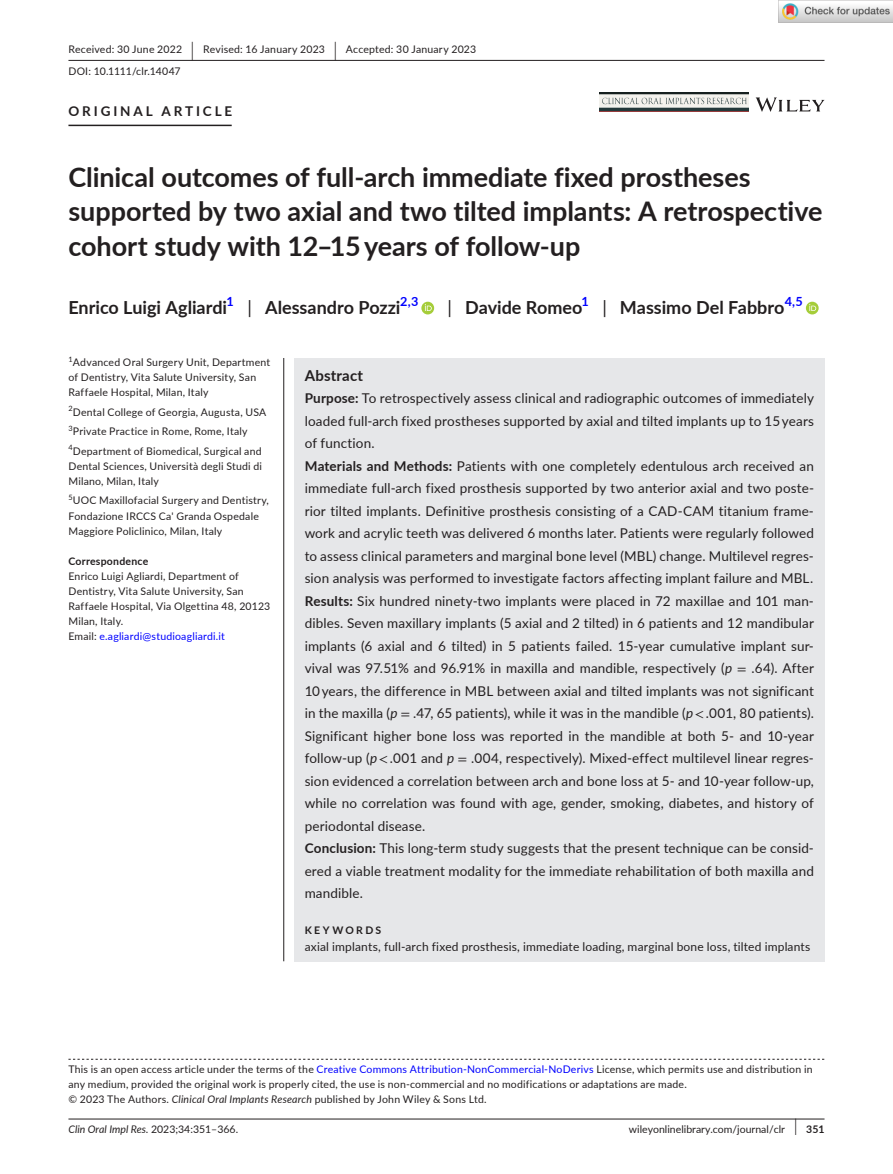
<style>
.page{position:relative;width:893px;height:1174px;background:#fff}
.page>*{position:absolute;margin:0;border:0;box-sizing:border-box;transform-origin:0 0}
.t1{font:700 27px/34.5px "Lato";color:#231f20}
.t2{font:700 18px "Lato";color:#231f20}
.t3{font:700 15px "Lato";letter-spacing:.015em;color:#231f20}
.t4{font:13.5px/22.5px "Lato";letter-spacing:.01em;color:#231f20}
.t5{font:700 13.5px "Lato";letter-spacing:.215em;color:#231f20}
.t6{font:700 12.6px "Lato";color:#00f}
.t7{font:12px "Lato";letter-spacing:.015em;color:#231f20}
.t8{font:10.5px/15px "Lato";letter-spacing:.02em;color:#231f20}
.t9{font:10.5px "Lato";color:#231f20}
.t10{font:italic 10.5px "Lato";color:#231f20}
.t11{font:700 10.5px "Lato";letter-spacing:.02em;color:#231f20}
.t12{font:700 10.5px "Lato";letter-spacing:.22em;color:#231f20}
.t13{font:7.35px "Lato";color:#231f20}
.s1{font-size:19.65px}
.s2{font-weight:400}
.s3{color:#00f}
.s4{font-weight:700}
.s5{font-style:italic}
.s6{font-family:"STIX"}
.s7{font-style:normal}
.s8{font-size:17.4px}
</style>
<div class="page">
<hr style="left:68px;top:1118px;width:756px;height:1px;background:#231f20">
<svg style="left:756px;top:97px;width:68px;height:15px"></svg>
<img style="left:599px;top:93px;width:149px;height:19px">
<hr style="left:68px;top:60px;width:756px;height:1px;background:#231f20">
<hr style="left:68px;top:125px;width:164px;height:1px;background:#231f20">
<div style="left:421px;top:302px;width:13px;height:12px;background:#a5cd39;border-radius:50%"></div>
<svg style="left:425px;top:304px;width:7px;height:7px"></svg>
<div style="left:806px;top:302px;width:13px;height:12px;background:#a5cd39;border-radius:50%"></div>
<svg style="left:809px;top:304px;width:7px;height:7px"></svg>
<svg style="left:68px;top:1058px;width:756px;height:1px"></svg>
<div style="left:294px;top:358px;width:530px;height:603px;background:#e6e7e9"></div>
<hr style="left:283px;top:358px;width:1px;height:603px;background:#231f20">
<img style="left:779px;top:0;width:114px;height:23px">
<p class="t8" style="left:68px;top:38px;width:409px;line-height:21.8px">Received: 30 June 2022 <span class="s1">|</span> Revised: 16 January 2023 <span class="s1">|</span> Accepted: 30 January 2023<br>DOI: 10.1111/clr.14047</p>
<p class="t5" style="left:68px;top:101px;width:165px">ORIGINAL ARTICLE</p>
<h1 class="t1" style="left:68px;top:159px;width:756px">Clinical outcomes of full-arch immediate fixed prostheses supported by two axial and two tilted implants: A retrospective cohort study with 12–15 years of follow-up</h1>
<h2 class="t2" style="left:68px;top:295px;width:160px">Enrico Luigi Agliardi</h2>
<p class="t6" style="left:227px;top:292px;width:9px">1</p>
<h2 class="t2" style="left:247px;top:295px;width:154px"><span class="s2">|</span> Alessandro Pozzi</h2>
<p class="t6" style="left:400px;top:292px;width:20px">2,3</p>
<h2 class="t2" style="left:448px;top:295px;width:136px"><span class="s2">|</span> Davide Romeo</h2>
<p class="t6" style="left:581px;top:292px;width:9px">1</p>
<h2 class="t2" style="left:602px;top:295px;width:184px"><span class="s2">|</span> Massimo Del Fabbro</h2>
<p class="t6" style="left:785px;top:292px;width:20px">4,5</p>
<p class="t13" style="left:68px;top:354px;width:6px">1</p>
<p class="t8" style="left:68px;top:355px;width:203px;text-indent:5px">Advanced Oral Surgery Unit, Department of Dentistry, Vita Salute University, San<br>Raffaele Hospital, Milan, Italy</p>
<p class="t8" style="left:68px;top:402px;width:199px;line-height:19.5px"><sup>2</sup>Dental College of Georgia, Augusta, USA<br><sup>3</sup>Private Practice in Rome, Rome, Italy<br><sup>4</sup>Department of Biomedical, Surgical and</p>
<p class="t8" style="left:68px;top:458px;width:195px">Dental Sciences, Università degli Studi di<br>Milano, Milan, Italy</p>
<p class="t8" style="left:68px;top:493px;width:202px"><sup>5</sup>UOC Maxillofacial Surgery and Dentistry,<br>Fondazione IRCCS Ca' Granda Ospedale<br>Maggiore Policlinico, Milan, Italy</p>
<p class="t11" style="left:68px;top:553px;width:81px">Correspondence</p>
<p class="t8" style="left:68px;top:568px;width:203px">Enrico Luigi Agliardi, Department of Dentistry, Vita Salute University, San Raffaele Hospital, Via Olgettina 48, 20123<br>Milan, Italy.<br>Email: <span class="s3">e.agliardi@studioagliardi.it</span></p>
<p class="t3" style="left:305px;top:364px;width:60px">Abstract</p>
<p class="t4" style="left:305px;top:386px;width:511px"><span class="s4">Purpose:</span> To retrospectively assess clinical and radiographic outcomes of immediately loaded full-arch fixed prostheses supported by axial and tilted implants up to 15 years of function.<br><span class="s4">Materials and Methods:</span> Patients with one completely edentulous arch received an immediate full-arch fixed prosthesis supported by two anterior axial and two poste&shy;rior tilted implants. Definitive prosthesis consisting of a CAD-CAM titanium frame&shy;work and acrylic teeth was delivered 6 months later. Patients were regularly followed to assess clinical parameters and marginal bone level (MBL) change. Multilevel regres&shy;sion analysis was performed to investigate factors affecting implant failure and MBL.<br><span class="s4">Results:</span> Six hundred ninety-two implants were placed in 72 maxillae and 101 man&shy;dibles. Seven maxillary implants (5 axial and 2 tilted) in 6 patients and 12 mandibular implants (6 axial and 6 tilted) in 5 patients failed. 15-year cumulative implant sur&shy;vival was 97.51% and 96.91% in maxilla and mandible, respectively (<span class="s5">p</span> <span class="s6">=</span> .64). After 10 years, the difference in MBL between axial and tilted implants was not significant in the maxilla (<span class="s5">p</span> <span class="s6">=</span> .47, 65 patients), while it was in the mandible (<span class="s5">p</span><span class="s6">&lt;</span> .001, 80 patients).<br>Significant higher bone loss was reported in the mandible at both 5- and 10-year follow-up (<span class="s5">p</span><span class="s6">&lt;</span> .001 and <span class="s5">p</span> <span class="s6">=</span> .004, respectively). Mixed-effect multilevel linear regres&shy;sion evidenced a correlation between arch and bone loss at 5- and 10-year follow-up, while no correlation was found with age, gender, smoking, diabetes, and history of periodontal disease.<br><span class="s4">Conclusion:</span> This long-term study suggests that the present technique can be consid&shy;ered a viable treatment modality for the immediate rehabilitation of both maxilla and mandible.</p>
<p class="t12" style="left:305px;top:922px;width:78px">KEYWORDS</p>
<p class="t7" style="left:305px;top:937px;width:507px">axial implants, full-arch fixed prosthesis, immediate loading, marginal bone loss, tilted implants</p>
<p class="t8" style="left:68px;top:1061px;width:746px">This is an open access article under the terms of the <span class="s3">Creative Commons Attribution-NonCommercial-NoDerivs</span> License, which permits use and distribution in any medium, provided the original work is properly cited, the use is non-commercial and no modifications or adaptations are made.<br>© 2023 The Authors. <span class="s5">Clinical Oral Implants Research</span> published by John Wiley &amp; Sons Ltd.</p>
<p class="t10" style="left:68px;top:1121px;width:171px">Clin Oral Impl Res. <span class="s7">2023;34:351–366.</span></p>
<p class="t9" style="left:629px;top:1121px;width:197px">wileyonlinelibrary.com/journal/clr <span class="s8">|</span> <span class="s4">351</span></p>
</div>
